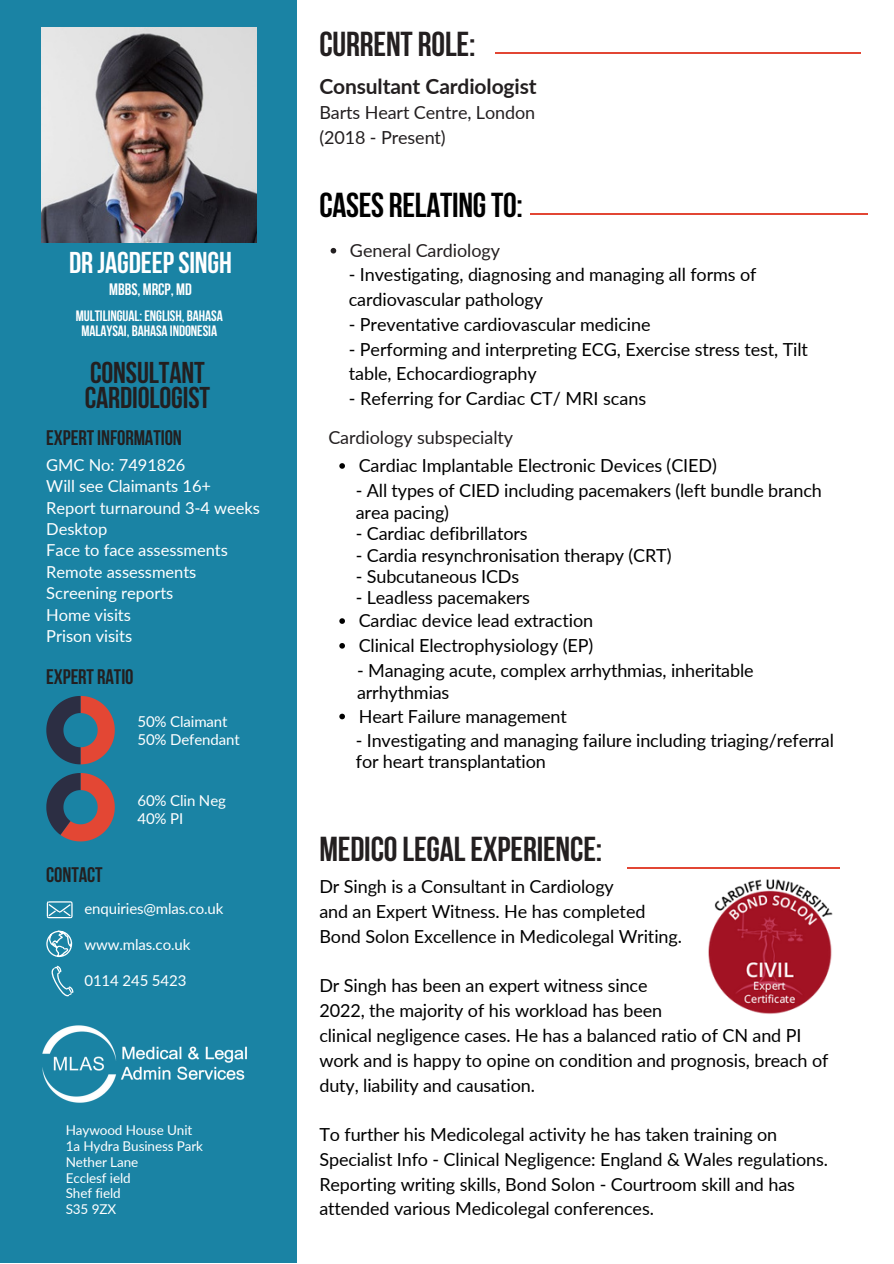
<style>
.page{position:relative;width:894px;height:1264px;background:#fff}
.page>*{position:absolute;margin:0;border:0;box-sizing:border-box;transform-origin:0 0}
.t1{font:700 34.5px "Bebas Neue";letter-spacing:-.005em;color:#231f20}
.t2{font:700 34.5px "Bebas Neue";letter-spacing:-.01em;color:#000}
.t3{font:700 30px/24.8px "Bebas Neue";letter-spacing:-.005em;color:#231f20}
.t4{font:700 30px "Bebas Neue";letter-spacing:-.005em;color:#fff}
.t5{font:700 21px "Bebas Neue";letter-spacing:-.005em;color:#231f20}
.t6{font:700 21px "Lato";letter-spacing:-.005em;color:#231f20}
.t7{font:18px/24.8px "Lato";letter-spacing:-.005em;color:#000}
.t8{font:18px/24.8px "Lato";letter-spacing:-.005em;color:#231f20}
.t9{font:16.5px/21.3px "Lato";letter-spacing:-.005em;color:#fff}
.t10{font:700 16.5px "Bebas Neue";letter-spacing:-.005em;color:#fff}
.t11{font:15px/18px "Lato";letter-spacing:-.01em;color:#fff}
.t12{font:700 15px/14.7px "Bebas Neue";letter-spacing:-.005em;color:#fff;text-align:center}
.t13{font:13.5px/15.8px "Lato";letter-spacing:-.01em;color:#fff}
</style>
<div class="page">
<hr style="left:495px;top:52px;width:366px;height:2px;background:#e24634">
<div style="left:0;top:0;width:296px;height:1262px;background:#1a83a4"></div>
<svg style="left:46px;top:901px;width:27px;height:56px"></svg>
<img style="left:42px;top:1025px;width:205px;height:78px">
<img style="left:42px;top:28px;width:215px;height:215px">
<svg style="left:46px;top:696px;width:69px;height:68px"></svg>
<svg style="left:46px;top:773px;width:69px;height:68px"></svg>
<hr style="left:627px;top:867px;width:212px;height:1px;background:#e24634">
<img style="left:708px;top:879px;width:125px;height:135px">
<svg style="left:339px;top:463px;width:6px;height:6px"></svg>
<svg style="left:330px;top:248px;width:6px;height:5px"></svg>
<svg style="left:339px;top:618px;width:6px;height:6px"></svg>
<svg style="left:339px;top:643px;width:6px;height:5px"></svg>
<svg style="left:339px;top:713px;width:6px;height:6px"></svg>
<hr style="left:530px;top:213px;width:337px;height:2px;background:#e24634">
<p class="t4" style="left:69px;top:251px;width:164px">DR JAGDEEPSINGH</p>
<p class="t10" style="left:109px;top:282px;width:84px">MBBS, MRCP, MD</p>
<p class="t12" style="left:76px;top:310px;width:148px">MULTILINGUAL:ENGLISH, BAHASA<br>MALAYSAI, BAHASA INDONESIA</p>
<h2 class="t3" style="left:85px;top:363px;width:127px">CONSULTANT<br>CARDIOLOGIST</h2>
<h4 class="t5" style="left:46px;top:429px;width:137px">EXPERTINFORMATION</h4>
<h4 class="t9" style="left:46px;top:454px;width:215px">GMC No: 7491826<br>Will see Claimants 16+<br>Report turnaround 3-4 weeks<br>Desktop<br>Face to face assessments<br>Remote assessments<br>Screening reports<br>Home visits<br>Prison visits</h4>
<h2 class="t5" style="left:46px;top:668px;width:89px">EXPERT RATIO</h2>
<p class="t11" style="left:137px;top:712px;width:104px">50% Claimant<br>50% Defendant</p>
<h5 class="t5" style="left:46px;top:866px;width:58px">CONTACT</h5>
<p class="t11" style="left:137px;top:790px;width:90px">60% Clin Neg<br>40% PI</p>
<p class="t11" style="left:84px;top:898px;width:140px">enquiries@mlas.co.uk</p>
<p class="t11" style="left:84px;top:934px;width:107px">www.mlas.co.uk</p>
<p class="t11" style="left:84px;top:970px;width:103px">0114 245 5423</p>
<h6 class="t13" style="left:66px;top:1122px;width:139px">Haywood House Unit<br>1a Hydra Business Park<br>Nether Lane</h6>
<p class="t13" style="left:66px;top:1169px;width:66px">Ecclesf ield</p>
<h6 class="t13" style="left:66px;top:1185px;width:57px">Shef field</h6>
<h3 class="t13" style="left:66px;top:1200px;width:52px">S35 9ZX</h3>
<h3 class="t1" style="left:319px;top:30px;width:158px">CURRENT ROLE:</h3>
<h3 class="t6" style="left:319px;top:73px;width:219px">Consultant Cardiologist</h3>
<h3 class="t8" style="left:319px;top:99px;width:217px">Barts Heart Centre, London (2018 - Present)</h3>
<h1 class="t2" style="left:319px;top:191px;width:205px">CASES RELATINGTO:</h1>
<h4 class="t8" style="left:350px;top:237px;width:151px">General Cardiology</h4>
<p class="t7" style="left:349px;top:262px;width:409px">- Investigating, diagnosing and managing all forms of cardiovascular pathology</p>
<p class="t7" style="left:349px;top:311px;width:303px">- Preventative cardiovascular medicine</p>
<p class="t7" style="left:349px;top:336px;width:460px">- Performing and interpreting ECG, Exercise stress test, Tilt table, Echocardiography</p>
<p class="t7" style="left:349px;top:386px;width:299px">- Referring for Cardiac CT/ MRI scans</p>
<p class="t8" style="left:328px;top:425px;width:186px">Cardiology subspecialty</p>
<h4 class="t7" style="left:358px;top:453px;width:359px">Cardiac Implantable Electronic Devices (CIED)</h4>
<h4 class="t7" style="left:356px;top:480px;width:467px;line-height:21.3px">- All types of CIED including pacemakers (left bundle branch area pacing)</h4>
<h4 class="t7" style="left:356px;top:521px;width:173px">- Cardiac defibrillators</h4>
<h4 class="t7" style="left:356px;top:542px;width:317px">- Cardia resynchronisation therapy (CRT)</h4>
<h4 class="t7" style="left:356px;top:563px;width:165px">- Subcutaneous ICDs</h4>
<h4 class="t7" style="left:356px;top:585px;width:176px">- Leadless pacemakers</h4>
<p class="t7" style="left:358px;top:608px;width:236px">Cardiac device lead extraction</p>
<p class="t7" style="left:358px;top:632px;width:236px">Clinical Electrophysiology (EP)</p>
<h4 class="t7" style="left:357px;top:659px;width:398px;line-height:21.3px">- Managing acute, complex arrhythmias, inheritable arrhythmias</h4>
<p class="t7" style="left:358px;top:703px;width:210px">Heart Failure management</p>
<h4 class="t7" style="left:356px;top:729px;width:479px;line-height:21.3px">- Investigating and managing failure including triaging/referral for heart transplantation</h4>
<h1 class="t1" style="left:319px;top:835px;width:284px">MEDIC0LEGALEXPERIENCE:</h1>
<p class="t7" style="left:319px;top:874px;width:364px">Dr Singh is a Consultant in Cardiology<br>and an Expert Witness. He has completed<br>Bond Solon Excellence in Medicolegal Writing.</p>
<p class="t7" style="left:319px;top:973px;width:510px">Dr Singh has been an expert witness since<br>2022, the majority of his workload has been<br>clinical negligence cases. He has a balanced ratio of CN and PI work and is happy to opine on condition and prognosis, breach of duty, liability and causation.</p>
<h4 class="t7" style="left:319px;top:1121px;width:510px">To further his Medicolegal activity he has taken training on Specialist Info - Clinical Negligence: England &amp; Wales regulations.<br>Reporting writing skills, Bond Solon - Courtroom skill and has attended various Medicolegal conferences.</h4>
</div>
